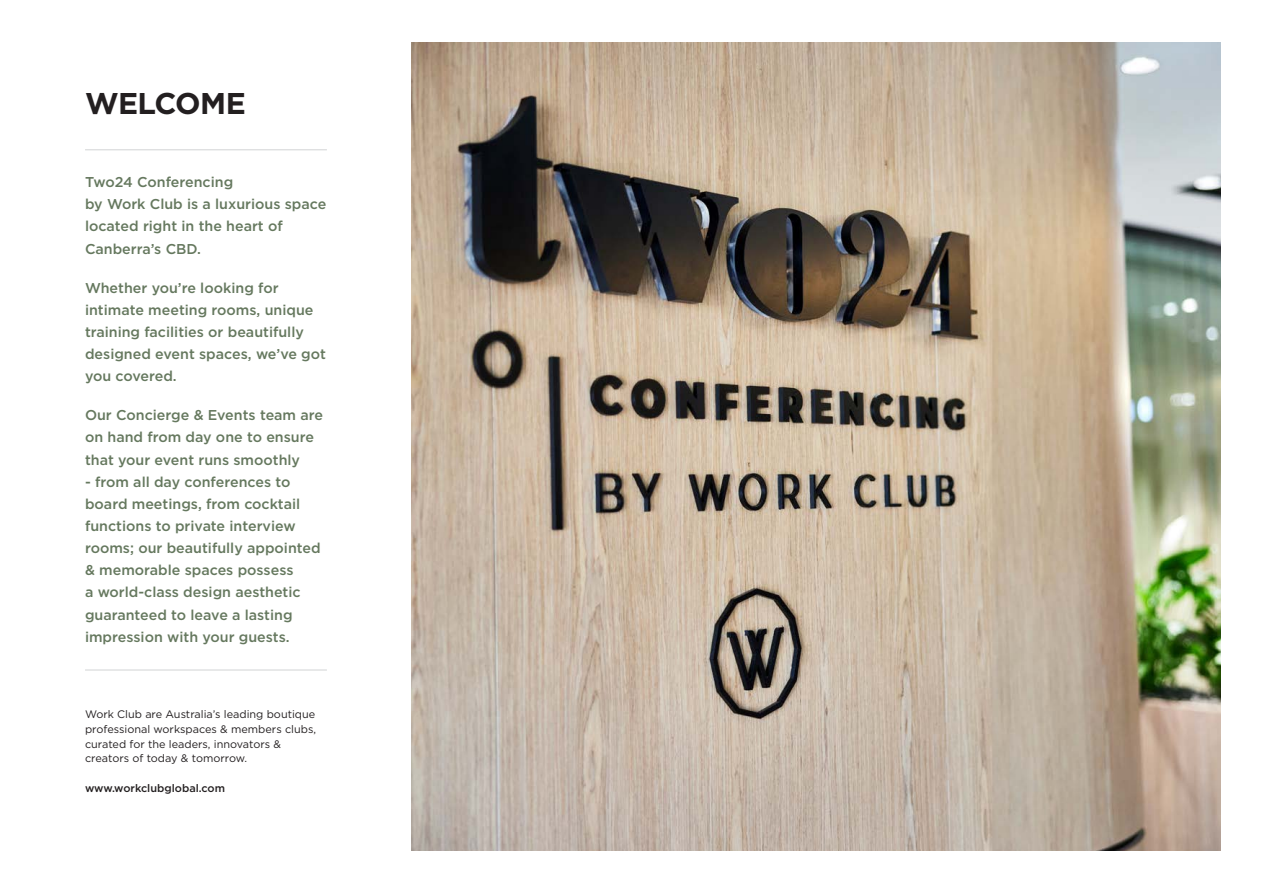
<style>
.page{position:relative;width:1263px;height:893px;background:#fff}
.page>*{position:absolute;margin:0;border:0;box-sizing:border-box;transform-origin:0 0}
.t1{font:700 30px "Gotham";letter-spacing:-.02em;color:#231f20}
.Feature{font:500 14.25px/22.2px "Gotham";color:#65785e}
.t2{font:10.8px/14.7px "Gotham";color:#231f20}
.t3{font:500 10.8px "Gotham";color:#231f20}
</style>
<div class="page">
<img style="left:412px;top:43px;width:808px;height:807px">
<hr style="left:85px;top:150px;width:242px;height:1px;background:#d1d3d4">
<hr style="left:85px;top:670px;width:242px;height:1px;background:#d1d3d4">
<p class="t1" style="left:85px;top:84px;width:162px">WELCOME</p>
<p class="Feature" style="left:85px;top:171px;width:243px">Two24 Conferencing<br>by Work Club is a luxurious space located right in the heart of<br>Canberra’s CBD.</p>
<p class="Feature" style="left:85px;top:276px;width:243px">Whether you’re looking for intimate meeting rooms, unique training facilities or beautifully designed event spaces, we’ve got you covered.</p>
<p class="Feature" style="left:85px;top:404px;width:240px">Our Concierge &amp; Events team are on hand from day one to ensure that your event runs smoothly</p>
<p class="Feature" style="left:85px;top:470px;width:237px">- from all day conferences to board meetings, from cocktail functions to private interview rooms; our beautifully appointed &amp; memorable spaces possess<br>a world-class design aesthetic guaranteed to leave a lasting impression with your guests.</p>
<p class="t2" style="left:85px;top:707px;width:233px">Work Club are Australia’s leading boutique professional workspaces &amp; members clubs, curated for the leaders, innovators &amp; creators of today &amp; tomorrow.</p>
<p class="t3" style="left:85px;top:781px;width:141px">www.workclubglobal.com</p>
</div>
